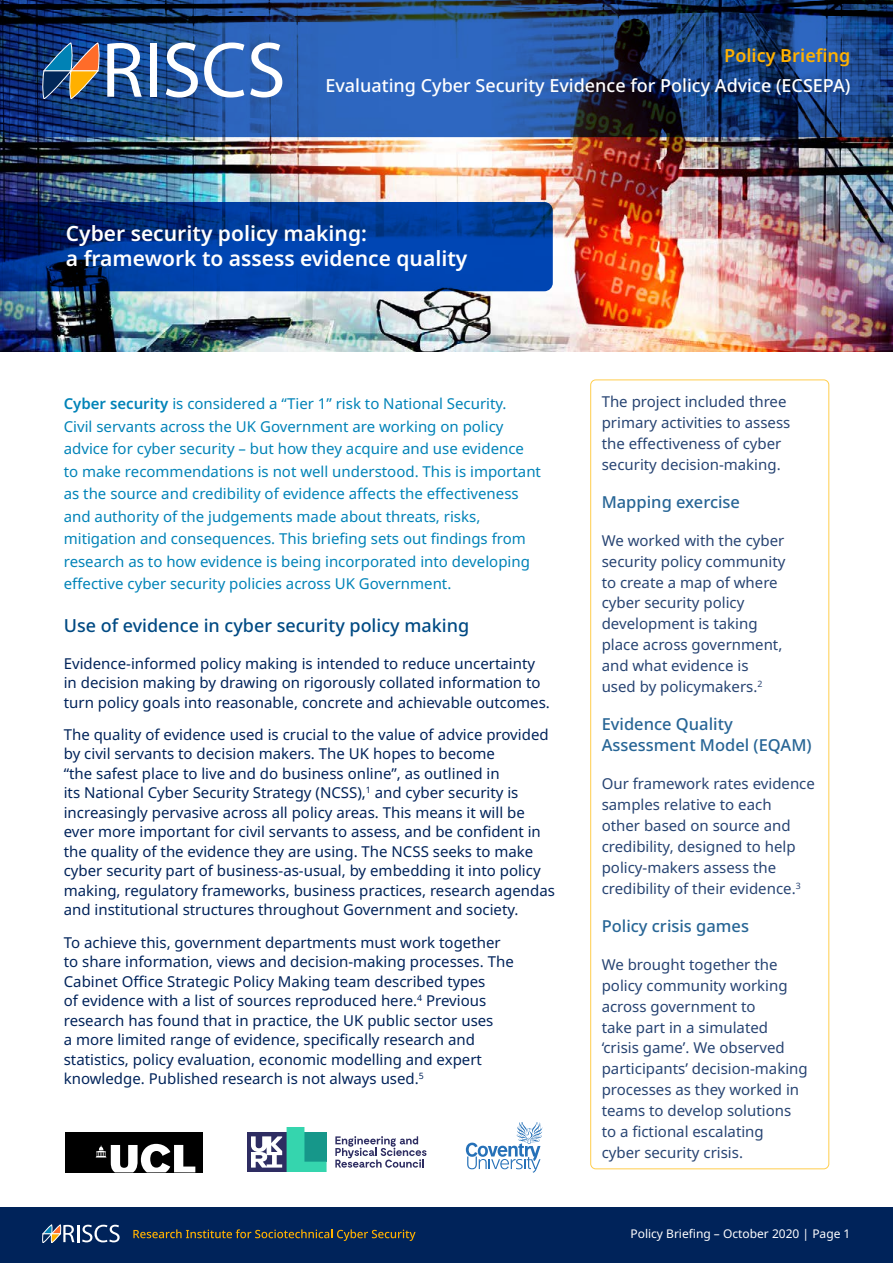
<style>
.page{position:relative;width:893px;height:1263px;background:#fff}
.page>*{position:absolute;margin:0;border:0;box-sizing:border-box;transform-origin:0 0}
.Heading_2_White{font:600 21px/25.2px "Noto Sans";color:#fff}
.t1{font:500 18px "Noto Sans";color:#fff}
.Heading_3{font:500 18px "Noto Sans";color:#004a83}
.t2{font:600 18px "Noto Sans";color:#ffb100}
.t3{font:500 16.5px/21.1px "Noto Sans";color:#004a83}
.RISCS_Body{font:15px/20.9px "Noto Sans";color:#00235a}
.Lead_Par_Xtra{font:15px/22.5px "Noto Sans";color:#0083b8}
.t4{font:12px "Noto Sans";color:#fff}
.s1{font-weight:600}
</style>
<div class="page">
<div style="left:0;top:1207px;width:893px;height:56px;background:#00235a"></div>
<svg style="left:133px;top:1229px;width:283px;height:12px"></svg>
<svg style="left:43px;top:1225px;width:77px;height:18px"></svg>
<img style="left:0;top:0;width:893px;height:351px">
<svg style="left:0;top:202px;width:553px;height:89px"></svg>
<svg style="left:0;top:0;width:893px;height:137px"></svg>
<svg style="left:43px;top:43px;width:57px;height:56px"></svg>
<svg style="left:107px;top:43px;width:35px;height:54px"></svg>
<div style="left:150px;top:43px;width:6px;height:54px;background:#fff"></div>
<svg style="left:166px;top:43px;width:32px;height:55px"></svg>
<svg style="left:204px;top:43px;width:40px;height:55px"></svg>
<svg style="left:250px;top:43px;width:32px;height:55px"></svg>
<div style="left:590px;top:379px;width:239px;height:790px;border:1px solid #ffc52c;border-radius:5px"></div>
<svg style="left:466px;top:1123px;width:76px;height:50px"></svg>
<svg style="left:335px;top:1136px;width:91px;height:32px"></svg>
<div style="left:247px;top:1132px;width:40px;height:40px;background:#2e2d62"></div>
<svg style="left:251px;top:1127px;width:76px;height:45px"></svg>
<div style="left:66px;top:1132px;width:137px;height:40px;background:#000"></div>
<svg style="left:96px;top:1144px;width:99px;height:28px"></svg>
<p class="t2" style="left:724px;top:43px;width:128px">Policy Briefing</p>
<p class="t1" style="left:325px;top:73px;width:526px">Evaluating Cyber Security Evidence for Policy Advice (ECSEPA)</p>
<p class="Heading_2_White" style="left:66px;top:221px;width:403px">Cyber security policy making:<br>a framework to assess evidence quality</p>
<p class="Lead_Par_Xtra" style="left:64px;top:393px;width:479px"><span class="s1">Cyber security</span> is considered a “Tier 1” risk to National Security.<br>Civil servants across the UK Government are working on policy advice for cyber security – but how they acquire and use evidence to make recommendations is not well understood. This is important as the source and credibility of evidence affects the effectiveness and authority of the judgements made about threats, risks, mitigation and consequences. This briefing sets out findings from research as to how evidence is being incorporated into developing effective cyber security policies across UK Government.</p>
<p class="Heading_3" style="left:64px;top:613px;width:407px">Use of evidence in cyber security policy making</p>
<p class="RISCS_Body" style="left:64px;top:654px;width:488px;line-height:19.5px">Evidence-informed policy making is intended to reduce uncertainty in decision making by drawing on rigorously collated information to turn policy goals into reasonable, concrete and achievable outcomes.</p>
<p class="RISCS_Body" style="left:64px;top:725px;width:493px;line-height:19.5px">The quality of evidence used is crucial to the value of advice provided by civil servants to decision makers. The UK hopes to become<br>“the safest place to live and do business online”, as outlined in<br>its National Cyber Security Strategy (NCSS),<sup>1</sup> and cyber security is increasingly pervasive across all policy areas. This means it will be ever more important for civil servants to assess, and be confident in the quality of the evidence they are using. The NCSS seeks to make cyber security part of business-as-usual, by embedding it into policy making, regulatory frameworks, business practices, research agendas and institutional structures throughout Government and society.</p>
<p class="RISCS_Body" style="left:64px;top:933px;width:451px;line-height:19.5px">To achieve this, government departments must work together to share information, views and decision-making processes. The Cabinet Office Strategic Policy Making team described types<br>of evidence with a list of sources reproduced here.<sup>4</sup> Previous research has found that in practice, the UK public sector uses<br>a more limited range of evidence, specifically research and statistics, policy evaluation, economic modelling and expert knowledge. Published research is not always used.<sup>5</sup></p>
<p class="RISCS_Body" style="left:602px;top:391px;width:190px">The project included three primary activities to assess the effectiveness of cyber security decision-making.</p>
<p class="t3" style="left:602px;top:492px;width:140px">Mapping exercise</p>
<p class="RISCS_Body" style="left:602px;top:530px;width:185px">We worked with the cyber security policy community to create a map of where cyber security policy development is taking place across government, and what evidence is used by policymakers.<sup>2</sup></p>
<p class="t3" style="left:602px;top:714px;width:211px">Evidence Quality<br>Assessment Model (EQAM)</p>
<p class="RISCS_Body" style="left:602px;top:774px;width:215px">Our framework rates evidence samples relative to each<br>other based on source and credibility, designed to help policy-makers assess the credibility of their evidence.<sup>3</sup></p>
<p class="t3" style="left:602px;top:916px;width:149px">Policy crisis games</p>
<p class="RISCS_Body" style="left:602px;top:954px;width:208px">We brought together the policy community working across government to<br>take part in a simulated ‘crisis game’. We observed participants’ decision-making processes as they worked in teams to develop solutions to a fictional escalating<br>cyber security crisis.</p>
<p class="t4" style="left:630px;top:1225px;width:221px">Policy Briefing – October 2020 | Page 1</p>
</div>
